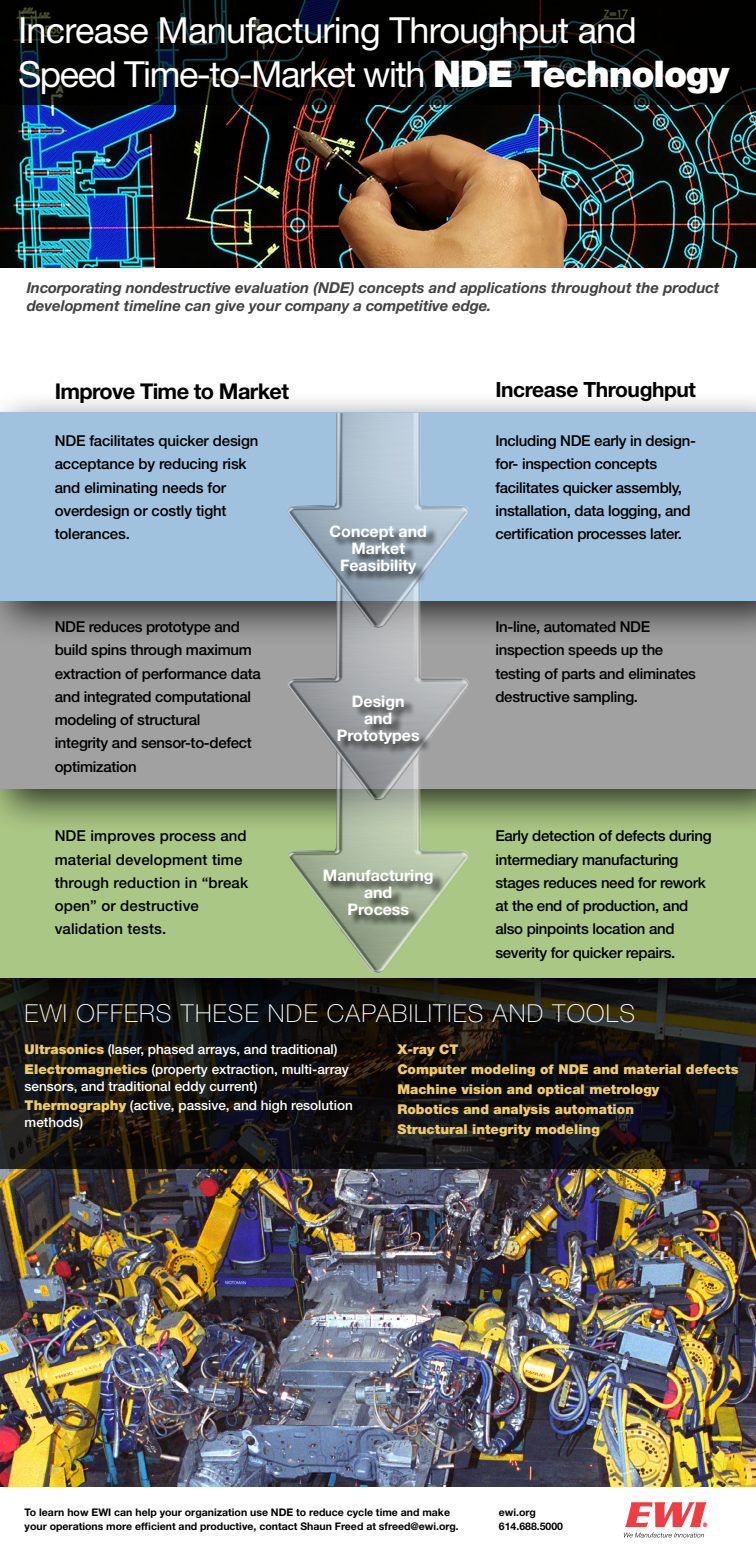
<style>
.page{position:relative;width:756px;height:1566px;background:#fff}
.page>*{position:absolute;margin:0;border:0;box-sizing:border-box;transform-origin:0 0}
.t1{font:36px/44.2px "Helvetica Neue";letter-spacing:-.02em;color:#fff}
.t2{font:100 24.75px "Helvetica Neue";letter-spacing:.05em;color:#fff}
.t3{font:700 21.75px "Helvetica Neue";letter-spacing:-.03em;color:#000}
.t4{font:700 21px "Helvetica Neue";letter-spacing:-.02em;color:#000}
.t5{font:700 15.9px/17.2px "Helvetica Neue";color:#fff;text-align:center}
.t6{font:500 15px/23.2px "Helvetica Neue";letter-spacing:-.02em;color:#000}
.t7{font:italic 700 15px/18px "Helvetica Neue";color:#424242}
.t8{font:500 15px/23.2px "Helvetica Neue";letter-spacing:.01em;color:#000}
.t9{font:500 13.5px/19.9px "Helvetica Neue";color:#fff}
.t10{font:900 13.5px/19.9px "Helvetica Neue";color:#efcb65}
.t11{font:700 10.5px/14.2px "Helvetica Neue";color:#000}
.s1{font-weight:900;font-size:36.75px}
.s2{font-weight:900;color:#efcb65}
</style>
<div class="page">
<img style="left:0;top:105px;width:756px;height:162px">
<img style="left:0;top:1169px;width:756px;height:318px">
<svg style="left:625px;top:1502px;width:82px;height:25px"></svg>
<svg style="left:624px;top:1533px;width:80px;height:4px"></svg>
<svg style="left:0;top:1024px;width:756px;height:145px;background:#141211"></svg>
<div style="left:0;top:767px;width:756px;height:257px;background:#000;opacity:.75"></div>
<div style="left:0;top:789px;width:756px;height:188px;background:#abc785"></div>
<div style="left:0;top:578px;width:756px;height:257px;background:#000;opacity:.75"></div>
<div style="left:0;top:601px;width:756px;height:188px;background:#a1a1a1"></div>
<div style="left:0;top:390px;width:756px;height:257px;background:#000;opacity:.75"></div>
<div style="left:0;top:412px;width:756px;height:189px;background:#a0c2df"></div>
<svg style="left:0;top:0;width:756px;height:105px;background:#040707"></svg>
<img style="left:282px;top:412px;width:193px;height:561px">
<div style="left:325px;top:526px;width:120px;height:401px;background:#000;opacity:.75"></div>
<h1 class="t1" style="left:18px;top:7px;width:713px">Increase Manufacturing Throughput and<br>Speed Time-to-Market with <span class="s1">NDE Technology</span></h1>
<p class="t7" style="left:27px;top:279px;width:694px">Incorporating nondestructive evaluation (NDE) concepts and applications throughout the product development timeline can give your company a competitive edge.</p>
<h3 class="t3" style="left:55px;top:378px;width:236px">Improve Time to Market</h3>
<p class="t6" style="left:55px;top:429px;width:205px">NDE facilitates quicker design acceptance by reducing risk and eliminating needs for overdesign or costly tight tolerances.</p>
<p class="t6" style="left:55px;top:615px;width:208px">NDE reduces prototype and build spins through maximum extraction of performance data and integrated computational modeling of structural<br>integrity and sensor-to-defect optimization</p>
<p class="t8" style="left:55px;top:824px;width:195px">NDE improves process and material development time through reduction in “break open” or destructive validation tests.</p>
<p class="t5" style="left:330px;top:522px;width:99px">Concept and<br>Market<br>Feasibility</p>
<p class="t5" style="left:337px;top:692px;width:84px">Design and<br>Prototypes</p>
<p class="t5" style="left:323px;top:866px;width:112px">Manufacturing and<br>Process</p>
<h3 class="t4" style="left:495px;top:376px;width:202px">Increase Throughput</h3>
<p class="t6" style="left:495px;top:429px;width:202px">Including NDE early in design&shy;for- inspection concepts facilitates quicker assembly, installation, data logging, and certification processes later.</p>
<p class="t6" style="left:495px;top:615px;width:202px">In-line, automated NDE inspection speeds up the testing of parts and eliminates destructive sampling.</p>
<p class="t6" style="left:495px;top:824px;width:218px">Early detection of defects during intermediary manufacturing stages reduces need for rework at the end of production, and also pinpoints location and severity for quicker repairs.</p>
<h2 class="t2" style="left:25px;top:999px;width:612px">EWI OFFERS THESE NDE CAPABILITIES AND TOOLS</h2>
<p class="t9" style="left:25px;top:1039px;width:326px"><span class="s2">Ultrasonics</span> (laser, phased arrays, and traditional)<br><span class="s2">Electromagnetics</span> (property extraction, multi-array</p>
<p class="t9" style="left:25px;top:1076px;width:330px">sensors, and traditional eddy current)<br><span class="s2">Thermography</span> (active, passive, and high resolution</p>
<p class="t9" style="left:25px;top:1112px;width:60px">methods)</p>
<p class="t10" style="left:397px;top:1039px;width:343px">X-ray CT<br>Computer modeling of NDE and material defects<br>Machine vision and optical metrology<br>Robotics and analysis automation<br>Structural integrity modeling</p>
<p class="t11" style="left:25px;top:1505px;width:436px">To learn how EWI can help your organization use NDE to reduce cycle time and make your operations more efficient and productive, contact Shaun Freed at sfreed@ewi.org.</p>
<p class="t11" style="left:499px;top:1505px;width:66px">ewi.org<br>614.688.5000</p>
</div>
